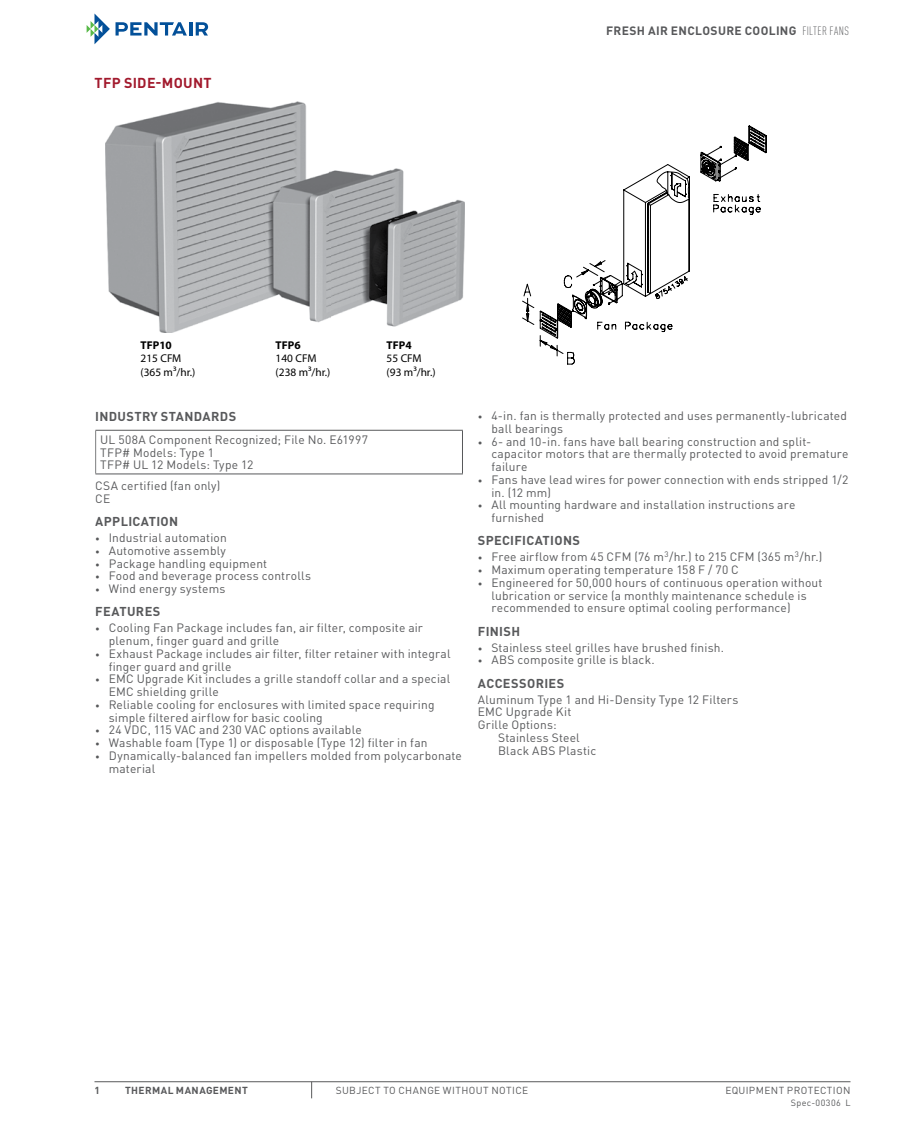
<style>
.page{position:relative;width:918px;height:1134px;background:#fff}
.page>*{position:absolute;margin:0;border:0;box-sizing:border-box;transform-origin:0 0}
.t1{font:700 14.25px "DIN Pro";letter-spacing:.02em;color:#a21a2d}
.t2{font:700 12.75px "DIN Pro";letter-spacing:.025em;color:#58595b}
.t3{font:12px/12.8px "DIN Pro";letter-spacing:.015em;color:#58595b}
.t4{font:700 12px "DIN Pro";letter-spacing:.03em;color:#58595b}
.t5{font:11.25px/13.6px "Myriad Pro";color:#000}
.t6{font:700 11.25px "Myriad Pro";color:#000}
.t7{font:10.2px "DIN Pro";letter-spacing:.035em;color:#58595b}
.t8{font:700 10.2px "DIN Pro";letter-spacing:.035em;color:#58595b}
.t9{font:9px "DIN Pro";letter-spacing:.04em;color:#58595b}
.s1{font-weight:300;font-stretch:condensed}
.s2{font-size:9px}
</style>
<div class="page">
<svg style="left:87px;top:14px;width:23px;height:30px"></svg>
<svg style="left:116px;top:22px;width:71px;height:14px"></svg>
<hr style="left:189px;top:22px;width:3px;height:14px;background:#035099">
<svg style="left:196px;top:22px;width:12px;height:14px"></svg>
<hr style="left:94px;top:1081px;width:756px;height:1px;background:#58595b">
<svg style="left:311px;top:1082px;width:1px;height:16px"></svg>
<img style="left:105px;top:102px;width:360px;height:231px">
<svg style="left:734px;top:125px;width:33px;height:90px"></svg>
<svg style="left:522px;top:137px;width:226px;height:228px"></svg>
<hr style="left:95px;top:430px;width:368px;height:1px;background:#58595b">
<hr style="left:95px;top:474px;width:368px;height:1px;background:#58595b">
<hr style="left:462px;top:431px;width:1px;height:43px;background:#58595b">
<p class="t1" style="left:95px;top:71px;width:115px">TFP SIDE-MOUNT</p>
<p class="t4" style="left:606px;top:21px;width:244px">FRESH AIR ENCLOSURE COOLING <span class="s1">FILTER FANS</span></p>
<p class="t6" style="left:141px;top:338px;width:33px">TFP10</p>
<p class="t5" style="left:141px;top:352px;width:56px">215 CFM (365 m3/hr.)</p>
<p class="t6" style="left:276px;top:338px;width:27px">TFP6</p>
<p class="t5" style="left:276px;top:352px;width:56px">140 CFM (238 m3/hr.)</p>
<p class="t6" style="left:387px;top:338px;width:27px">TFP4</p>
<p class="t5" style="left:387px;top:352px;width:50px">55 CFM (93 m3/hr.)</p>
<p class="t2" style="left:95px;top:405px;width:9px">INDUS</p>
<p class="t2" style="left:134px;top:405px;width:86px">TRY STANDARDS</p>
<p class="t3" style="left:100px;top:432px;width:269px">UL 508A Component Recognized; File No. E61997<br>TFP# Models: Type 1<br>TFP# UL 12 Models: Type 12</p>
<p class="t3" style="left:95px;top:478px;width:127px">CSA certified (fan only)<br>CE</p>
<p class="t2" style="left:95px;top:511px;width:69px">APPLICATION</p>
<p class="t3" style="left:95px;top:530px;width:133px"><span class="s2">•</span> Industrial automation</p>
<p class="t3" style="left:95px;top:543px;width:132px"><span class="s2">•</span> Automotive assembly</p>
<p class="t3" style="left:95px;top:556px;width:174px"><span class="s2">•</span> Package handling equipment</p>
<p class="t3" style="left:95px;top:568px;width:217px"><span class="s2">•</span> Food and beverage process controlls</p>
<p class="t3" style="left:95px;top:581px;width:132px"><span class="s2">•</span> Wind energy systems</p>
<p class="t2" style="left:95px;top:601px;width:41px">FEATURES</p>
<p class="t3" style="left:109px;top:620px;width:316px;text-indent:-14px"><span class="s2">•</span> Cooling Fan Package includes fan, air filter, composite air plenum, finger guard and grille</p>
<p class="t3" style="left:109px;top:646px;width:343px;text-indent:-14px"><span class="s2">•</span> Exhaust Package includes air filter, filter retainer with integral finger guard and grille</p>
<p class="t3" style="left:109px;top:671px;width:343px;text-indent:-14px"><span class="s2">•</span> EMC Upgrade Kit includes a grille standoff collar and a special<br>EMC shielding grille</p>
<p class="t3" style="left:109px;top:697px;width:327px;text-indent:-14px"><span class="s2">•</span> Reliable cooling for enclosures with limited space requiring simple filtered airflow for basic cooling</p>
<p class="t3" style="left:95px;top:722px;width:268px"><span class="s2">•</span> 24 VDC, 115 VAC and 230 VAC options available</p>
<p class="t3" style="left:95px;top:735px;width:334px"><span class="s2">•</span> Washable foam (Type 1) or disposable (Type 12) filter in fan</p>
<p class="t3" style="left:109px;top:748px;width:355px;text-indent:-14px"><span class="s2">•</span> Dynamically-balanced fan impellers molded from polycarbonate material</p>
<p class="t3" style="left:491px;top:408px;width:357px;text-indent:-14px"><span class="s2">•</span> 4-in. fan is thermally protected and uses permanently-lubricated ball bearings</p>
<p class="t3" style="left:491px;top:434px;width:359px;text-indent:-14px"><span class="s2">•</span> 6- and 10-in. fans have ball bearing construction and split&shy;capacitor motors that are thermally protected to avoid premature failure</p>
<p class="t3" style="left:491px;top:472px;width:359px;text-indent:-14px"><span class="s2">•</span> Fans have lead wires for power connection with ends stripped 1/2 in. (12 mm)</p>
<p class="t3" style="left:491px;top:497px;width:306px;text-indent:-14px"><span class="s2">•</span> All mounting hardware and installation instructions are furnished</p>
<p class="t2" style="left:478px;top:530px;width:81px">SPECI FICATIONS</p>
<p class="t3" style="left:478px;top:549px;width:346px"><span class="s2">•</span> Free airflow from 45 CFM (76 m<sup>3</sup>/hr.) to 215 CFM (365 m<sup>3</sup>/hr.)</p>
<p class="t3" style="left:478px;top:562px;width:263px"><span class="s2">•</span> Maximum operating temperature 158 F / 70 C</p>
<p class="t3" style="left:491px;top:575px;width:333px;text-indent:-14px"><span class="s2">•</span> Engineered for 50,000 hours of continuous operation without lubrication or service (a monthly maintenance schedule is recommended to ensure optimal cooling performance)</p>
<p class="t2" style="left:478px;top:620px;width:16px">FINISH</p>
<p class="t3" style="left:478px;top:640px;width:248px"><span class="s2">•</span> Stainless steel grilles have brushed finish.</p>
<p class="t3" style="left:478px;top:652px;width:178px"><span class="s2">•</span> ABS composite grille is black.</p>
<p class="t2" style="left:478px;top:672px;width:18px">ACCESSORIES</p>
<p class="t3" style="left:478px;top:692px;width:262px">Aluminum Type 1 and Hi-Density Type 12 Filters</p>
<p class="t3" style="left:478px;top:704px;width:95px">EMC Upgrade Kit</p>
<p class="t3" style="left:478px;top:717px;width:80px">Grille Options:</p>
<p class="t3" style="left:498px;top:730px;width:83px">Stainless Steel</p>
<p class="t3" style="left:498px;top:743px;width:100px">Black ABS Plastic</p>
<p class="t8" style="left:95px;top:1081px;width:7px">1</p>
<p class="t8" style="left:125px;top:1081px;width:122px">THERMAL MANAGEMENT</p>
<p class="t7" style="left:336px;top:1082px;width:194px">SUBJECT TO CHANGE WITHOUT NOTICE</p>
<p class="t7" style="left:725px;top:1082px;width:127px">EQUIPMENT PROTECTION</p>
<p class="t9" style="left:791px;top:1096px;width:61px">Spec-00306 L</p>
</div>
